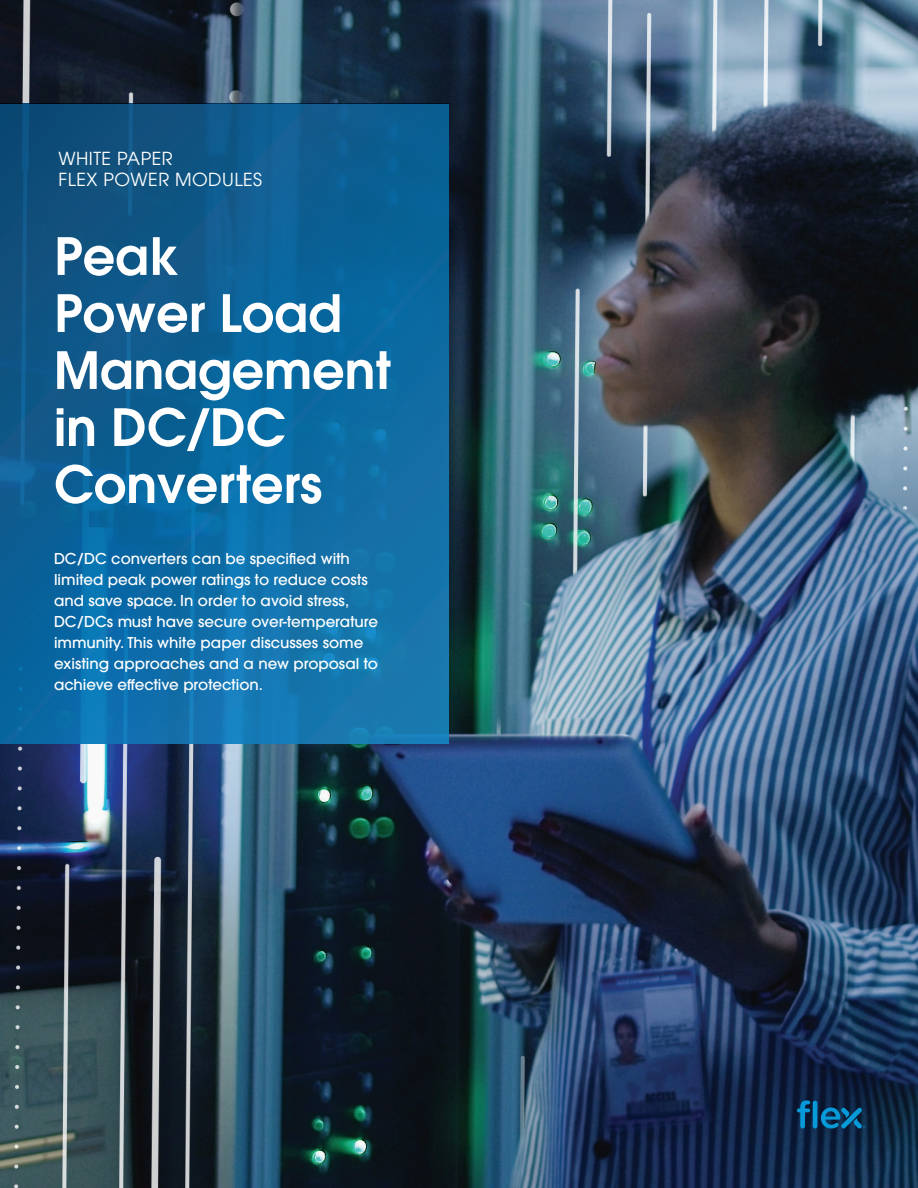
<style>
.page{position:relative;width:918px;height:1188px;background:#fff}
.page>*{position:absolute;margin:0;border:0;box-sizing:border-box;transform-origin:0 0}
.t1{font:600 51px/57px "ITC Avant Garde Pro";color:#fff}
.t2{font:18px/21.6px "ITC Avant Garde Pro";letter-spacing:.025em;color:#fff}
.t3{font:500 15px/21px "ITC Avant Garde Pro";color:#fff}
</style>
<div class="page">
<img style="left:0;top:0;width:918px;height:1188px">
<svg style="left:0;top:104px;width:448px;height:639px;background:#0e659a"></svg>
<svg style="left:797px;top:1100px;width:13px;height:28px"></svg>
<hr style="left:813px;top:1101px;width:4px;height:27px;background:#069ad9;border-radius:2px">
<svg style="left:821px;top:1107px;width:44px;height:21px"></svg>
<p class="t2" style="left:58px;top:147px;width:205px">WHITE PAPER<br>FLEX POWER MODULES</p>
<h1 class="t1" style="left:54px;top:227px;width:338px">Peak<br>Power Load<br>Management in DC/DC<br>Converters</h1>
<p class="t3" style="left:54px;top:548px;width:326px">DC/DC converters can be specified with limited peak power ratings to reduce costs and save space. In order to avoid stress, DC/DCs must have secure over-temperature immunity. This white paper discusses some existing approaches and a new proposal to achieve effective protection.</p>
</div>
